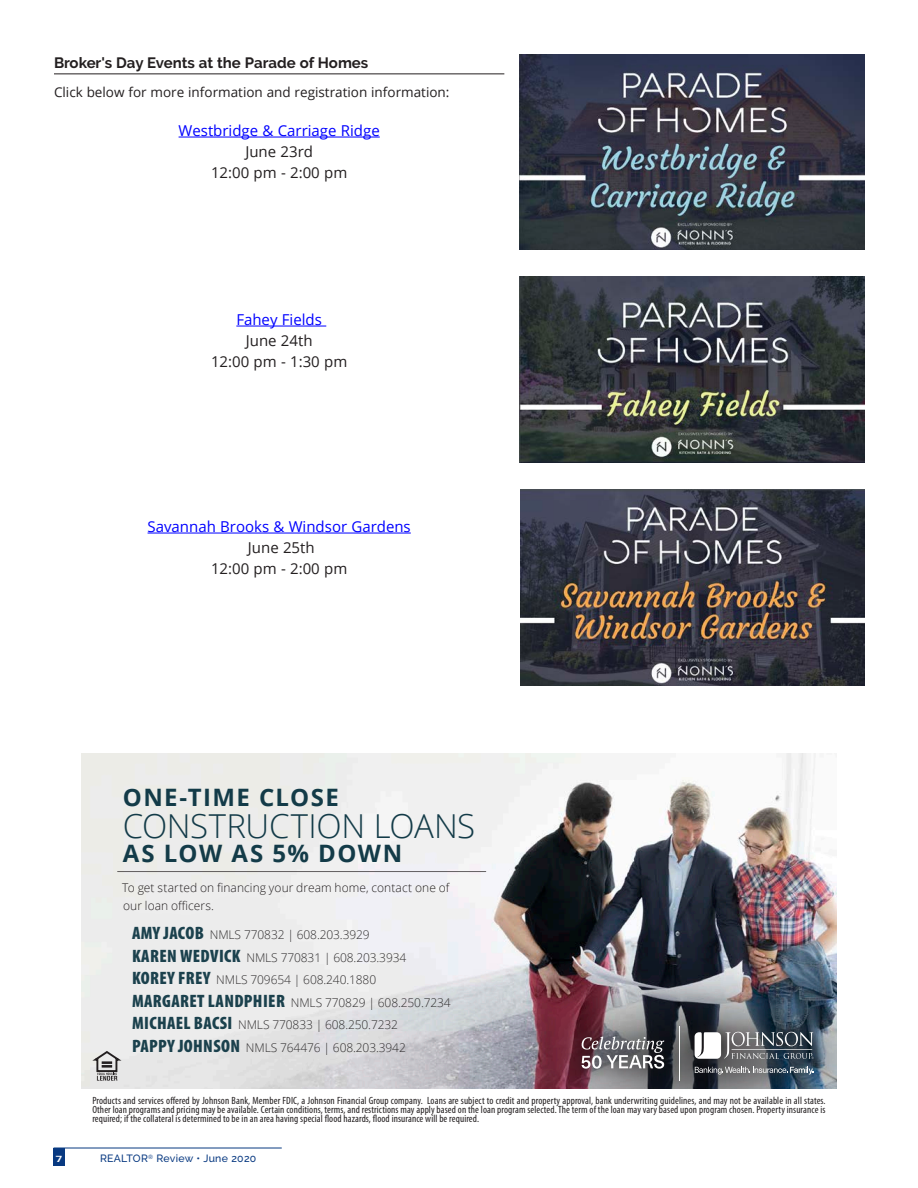
<style>
.page{position:relative;width:918px;height:1188px;background:#fff}
.page>*{position:absolute;margin:0;border:0;box-sizing:border-box;transform-origin:0 0}
.t1{font:300 33px "Open Sans";letter-spacing:-.01em;color:#133b48}
.t2{font:700 24px "Open Sans";letter-spacing:.055em;color:#133b48}
.t3{font:15px/21px "Open Sans";color:#231f20;text-align:center}
.t4{font:15px "Open Sans";color:#00f}
.t5{font:700 15px "Raleway";color:#231f20}
.t6{font:13.5px "Open Sans";color:#231f20}
.t7{font:300 12px/22.5px "Open Sans";letter-spacing:-.01em;color:#312f30}
.t8{font:300 12px/18px "Open Sans";letter-spacing:.005em;color:#231f20}
.t9{font:condensed 10.5px/9px "Myriad Pro";letter-spacing:.01em;color:#231f20;text-align:justify}
.t10{font:500 10.5px "Raleway";letter-spacing:.025em;color:#083981}
.t11{font:700 9px "Univers";color:#fff;scale:1.32 1}
.s1{font-family:"Myriad Pro";font-weight:900;font-stretch:condensed;font-size:18px;color:#1b414d}
</style>
<div class="page">
<div style="left:54px;top:1148px;width:11px;height:17px;background:#083981"></div>
<hr style="left:54px;top:1148px;width:228px;height:1px;background:#083981">
<img style="left:81px;top:754px;width:756px;height:335px">
<img style="left:355px;top:908px;width:482px;height:181px">
<svg style="left:92px;top:1051px;width:30px;height:30px"></svg>
<div style="left:104px;top:863px;width:365px;height:69px;background:#ededed"></div>
<hr style="left:118px;top:871px;width:368px;height:1px;background:#231f20">
<svg style="left:567px;top:1014px;width:260px;height:75px;background:#54525b"></svg>
<hr style="left:679px;top:1026px;width:1px;height:55px;background:#fff">
<svg style="left:582px;top:1037px;width:82px;height:32px;background:#807c80"></svg>
<svg style="left:695px;top:1067px;width:119px;height:8px"></svg>
<svg style="left:695px;top:1032px;width:119px;height:27px"></svg>
<img style="left:520px;top:54px;width:344px;height:195px">
<img style="left:520px;top:276px;width:345px;height:187px">
<img style="left:521px;top:490px;width:344px;height:195px">
<hr style="left:54px;top:73px;width:450px;height:1px;background:#231f20">
<hr style="left:179px;top:137px;width:201px;height:1px;background:#00f">
<hr style="left:236px;top:326px;width:90px;height:1px;background:#00f">
<hr style="left:148px;top:533px;width:263px;height:1px;background:#00f">
<h3 class="t5" style="left:54px;top:54px;width:316px">Broker's Day Events at the Parade of Homes</h3>
<p class="t6" style="left:54px;top:83px;width:397px">Click below for more information and registration information:</p>
<h3 class="t4" style="left:179px;top:120px;width:203px">Westbridge &amp; Carriage Ridge</h3>
<h3 class="t3" style="left:211px;top:141px;width:138px">June 23rd<br>12:00 pm - 2:00 pm</h3>
<h3 class="t4" style="left:236px;top:309px;width:87px">Fahey Fields</h3>
<h3 class="t3" style="left:211px;top:330px;width:138px">June 24th<br>12:00 pm - 1:30 pm</h3>
<h3 class="t4" style="left:148px;top:516px;width:265px">Savannah Brooks &amp; Windsor Gardens</h3>
<h3 class="t3" style="left:211px;top:537px;width:138px">June 25th<br>12:00 pm - 2:00 pm</h3>
<h2 class="t2" style="left:123px;top:781px;width:218px">ONE-TIME CLOSE</h2>
<h1 class="t1" style="left:123px;top:803px;width:354px">CONSTRUCTION LOANS</h1>
<h2 class="t2" style="left:123px;top:836px;width:281px">AS LOW AS 5% DOWN</h2>
<p class="t8" style="left:122px;top:879px;width:329px">To get started on financing your dream home, contact one of our loan officers.</p>
<p class="t7" style="left:132px;top:923px;width:320px"><span class="s1">AMY JACOB</span> NMLS 770832 | 608.203.3929<br><span class="s1">KAREN WEDVICK</span> NMLS 770831 | 608.203.3934<br><span class="s1">KOREY FREY</span> NMLS 709654 | 608.240.1880<br><span class="s1">MARGARET LANDPHIER</span> NMLS 770829 | 608.250.7234<br><span class="s1">MICHAEL BACSI</span> NMLS 770833 | 608.250.7232<br><span class="s1">PAPPY JOHNSON</span> NMLS 764476 | 608.203.3942</p>
<p class="t9" style="left:92px;top:1096px;width:735px">Products and services offered by Johnson Bank, Member FDIC, a Johnson Financial Group company. Loans are subject to credit and property approval, bank underwriting guidelines, and may not be available in all states.<br>Other loan programs and pricing may be available. Certain conditions, terms, and restrictions may apply based on the loan program selected. The term of the loan may vary based upon program chosen. Property insurance is required; if the collateral is determined to be in an area having special flood hazards, flood insurance will be required.</p>
<p class="t11" style="left:55px;top:1153px;width:7px">7</p>
<p class="t10" style="left:100px;top:1153px;width:158px">REALTOR<sup>®</sup> Review • June 2020</p>
</div>
